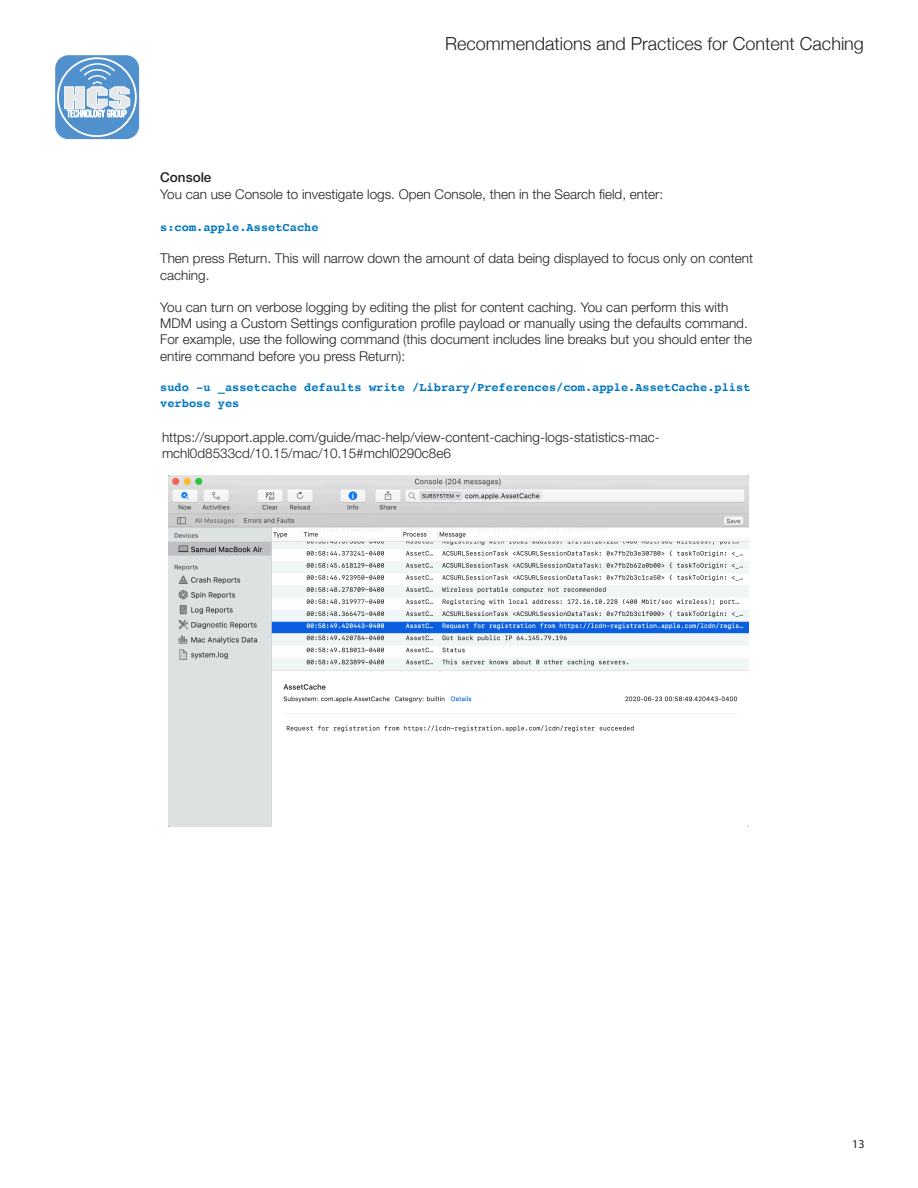
<style>
.page{position:relative;width:918px;height:1188px;background:#fff}
.page>*{position:absolute;margin:0;border:0;box-sizing:border-box;transform-origin:0 0}
.t1{font:300 18px "Helvetica Neue";color:#231f20}
.Copy-Helvetica_Light{font:300 13.5px/16.2px "Helvetica Neue LT Std";color:#231f20}
.Lead_head-Color{font:500 13.5px "Helvetica Neue LT Std";color:#231f20}
.Copy-Helvetica_Light-2{font:700 12px/16.2px "Courier";color:#0077c0}
.t2{font:12px "Myriad Pro";color:#231f20}
</style>
<div class="page">
<svg style="left:54px;top:54px;width:86px;height:86px"></svg>
<div style="left:55px;top:55px;width:84px;height:84px;background:#5090cc;border-radius:13px"></div>
<svg style="left:64px;top:62px;width:66px;height:57px"></svg>
<div style="left:57px;top:57px;width:80px;height:80px;border:2px solid #fff;border-radius:50%"></div>
<img style="left:168px;top:475px;width:580px;height:351px">
<h1 class="t1" style="left:445px;top:29px;width:420px">Recommendations and Practices for Content Caching</h1>
<p class="Lead_head-Color" style="left:160px;top:170px;width:53px">Console</p>
<p class="Copy-Helvetica_Light" style="left:160px;top:185px;width:504px">You can use Console to investigate logs. Open Console, then in the Search field, enter:</p>
<p class="Copy-Helvetica_Light-2" style="left:160px;top:219px;width:160px">s:com.apple.AssetCache</p>
<p class="Copy-Helvetica_Light" style="left:160px;top:250px;width:594px">Then press Return. This will narrow down the amount of data being displayed to focus only on content caching.</p>
<p class="Copy-Helvetica_Light" style="left:160px;top:299px;width:593px">You can turn on verbose logging by editing the plist for content caching. You can perform this with MDM using a Custom Settings configuration profile payload or manually using the defaults command.<br>For example, use the following command (this document includes line breaks but you should enter the entire command before you press Return):</p>
<p class="Copy-Helvetica_Light-2" style="left:160px;top:379px;width:592px">sudo -u _assetcache defaults write /Library/Preferences/com.apple.AssetCache.plist verbose yes</p>
<p class="Copy-Helvetica_Light" style="left:162px;top:428px;width:499px">https://support.apple.com/guide/mac-help/view-content-caching-logs-statistics-mac&shy;mchl0d8533cd/10.15/mac/10.15#mchl0290c8e6</p>
<p class="t2" style="left:852px;top:1136px;width:14px">13</p>
</div>
